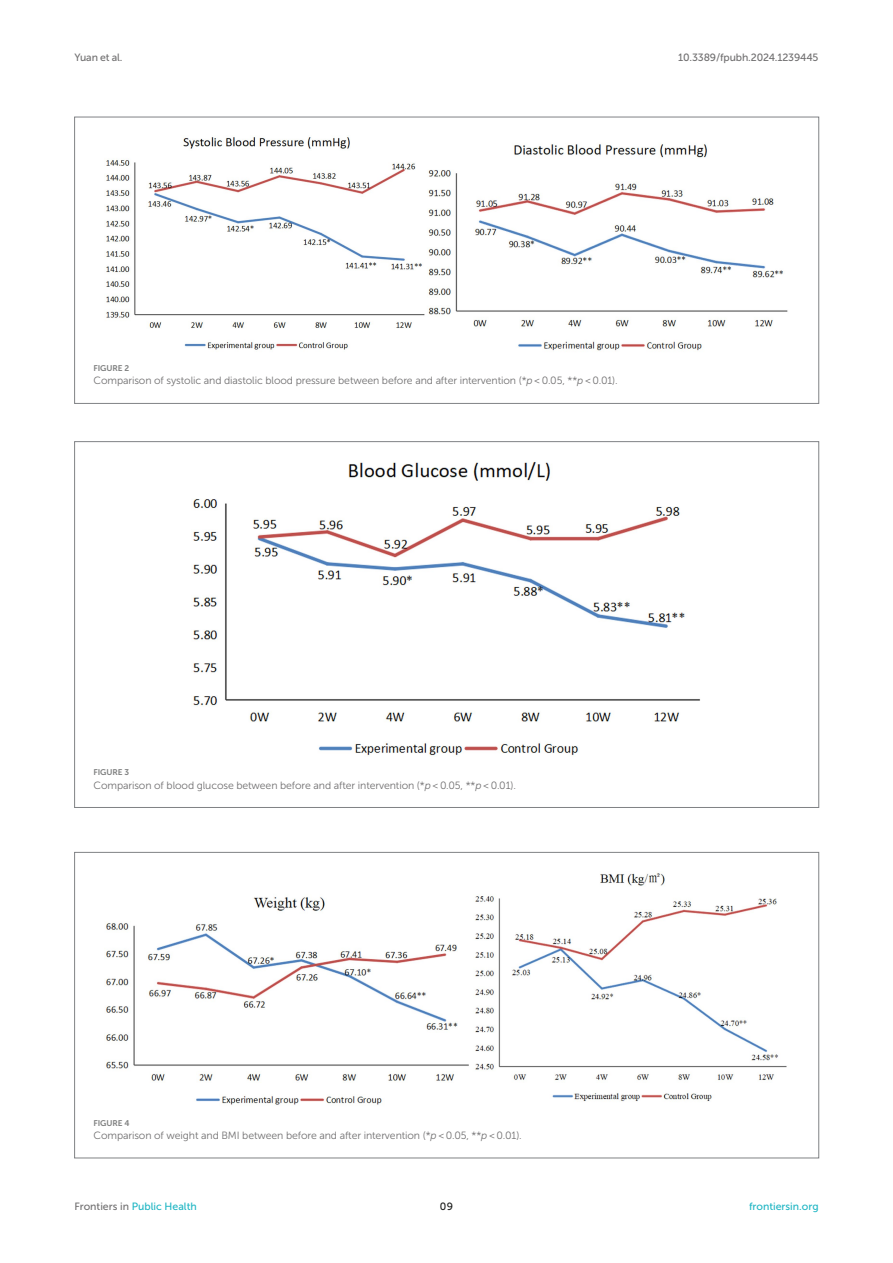
<style>
.page{position:relative;width:893px;height:1263px;background:#fff}
.page>*{position:absolute;margin:0;border:0;box-sizing:border-box;transform-origin:0 0}
.FIG_LEG{font:10.5px "Museo Sans 300";letter-spacing:-.01em;color:#706f70}
.t1{font:10.5px "Museo Sans 500";color:#1db5c3}
.t2{font:10.5px "Museo Sans 500";letter-spacing:-.015em;color:#706f70}
.t3{font:10.5px "Museo Sans 500";color:#1b1c1b}
.FIG_HD{font:8.25px "Museo Sans 700";letter-spacing:-.01em;color:#7e7f7f}
.s1{font-style:italic}
.s2{color:#706f70}
</style>
<div class="page">
<img style="left:106px;top:136px;width:682px;height:215px">
<img style="left:192px;top:461px;width:508px;height:295px">
<img style="left:105px;top:873px;width:682px;height:232px">
<p class="t2" style="left:74px;top:51px;width:50px">Yuan et al.</p>
<p class="t2" style="left:678px;top:51px;width:142px">10.3389/fpubh.2024.1239445</p>
<p class="FIG_HD" style="left:94px;top:364px;width:37px">FIGURE 2</p>
<p class="FIG_LEG" style="left:94px;top:375px;width:526px">Comparison of systolic and diastolic blood pressure between before and after intervention (*<span class="s1">p</span> &lt; 0.05, **<span class="s1">p</span> &lt; 0.01).</p>
<p class="FIG_HD" style="left:94px;top:767px;width:37px">FIGURE 3</p>
<p class="FIG_LEG" style="left:94px;top:779px;width:424px">Comparison of blood glucose between before and after intervention (*<span class="s1">p</span> &lt; 0.05, **<span class="s1">p</span> &lt; 0.01).</p>
<p class="FIG_HD" style="left:94px;top:1118px;width:37px">FIGURE 4</p>
<p class="FIG_LEG" style="left:94px;top:1130px;width:430px">Comparison of weight and BMI between before and after intervention (*<span class="s1">p</span> &lt; 0.05, **<span class="s1">p</span> &lt; 0.01).</p>
<p class="t1" style="left:74px;top:1200px;width:124px"><span class="s2">Frontiers in</span> Public Health</p>
<p class="t3" style="left:440px;top:1200px;width:15px">09</p>
<p class="t1" style="left:749px;top:1200px;width:71px">frontiersin.org</p>
</div>
